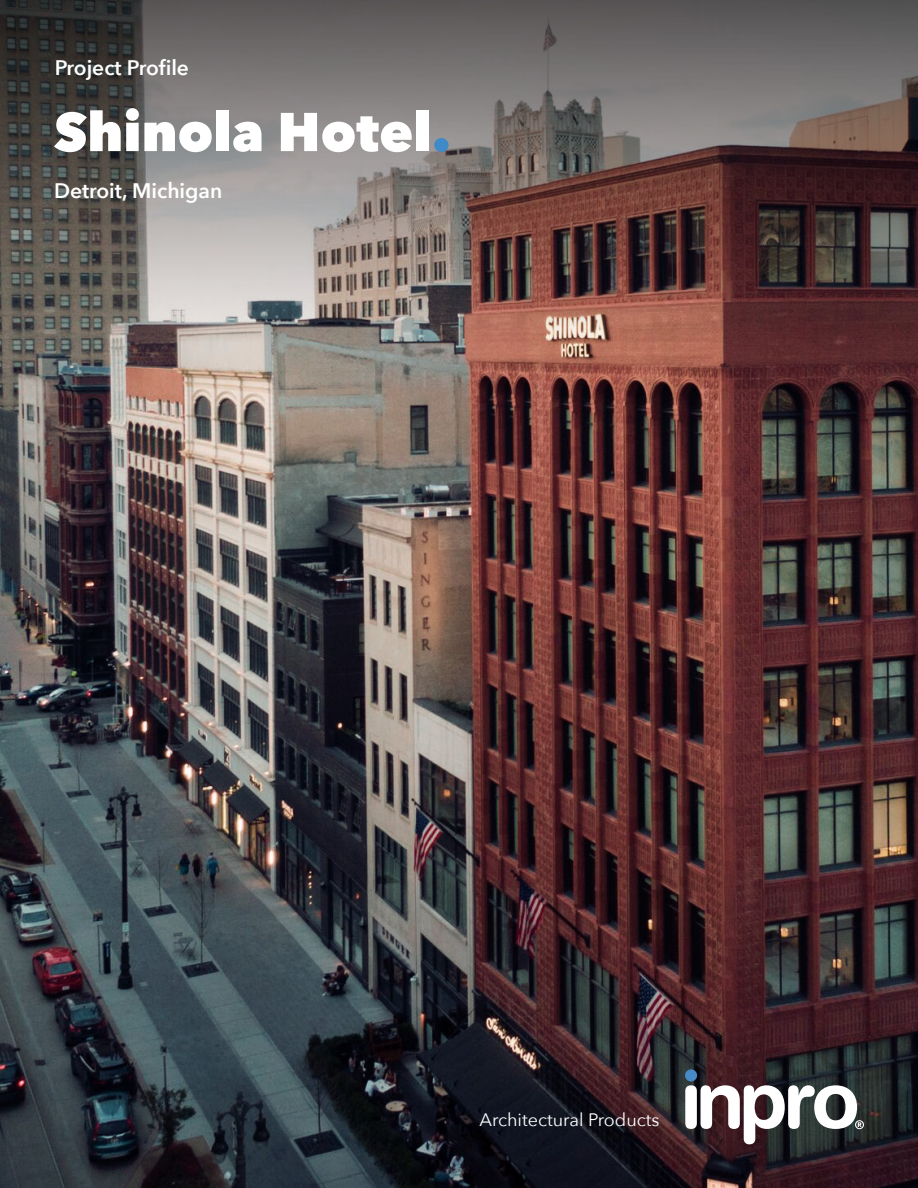
<style>
.page{position:relative;width:918px;height:1188px;background:#fff}
.page>*{position:absolute;margin:0;border:0;box-sizing:border-box;transform-origin:0 0}
.t1{font:800 54px "Avenir Next";color:#fff}
.t2{font:600 21px "Avenir Next";color:#fff}
.t3{font:18px "Avenir Next";color:#fff}
.s1{color:#408ac9}
</style>
<div class="page">
<img style="left:0;top:342px;width:918px;height:846px">
<img style="left:0;top:0;width:918px;height:342px">
<div style="left:685px;top:1069px;width:12px;height:12px;background:#478ac8;border-radius:50%"></div>
<div style="left:685px;top:1085px;width:12px;height:44px;background:#fff;border-radius:6px"></div>
<svg style="left:701px;top:1085px;width:163px;height:59px"></svg>
<p class="t2" style="left:55px;top:50px;width:136px">Project Profile</p>
<h1 class="t1" style="left:54px;top:99px;width:399px">Shinola Hotel<span class="s1">.</span></h1>
<p class="t2" style="left:54px;top:172px;width:170px">Detroit, Michigan</p>
<p class="t3" style="left:479px;top:1105px;width:182px">Architectural Products</p>
</div>
